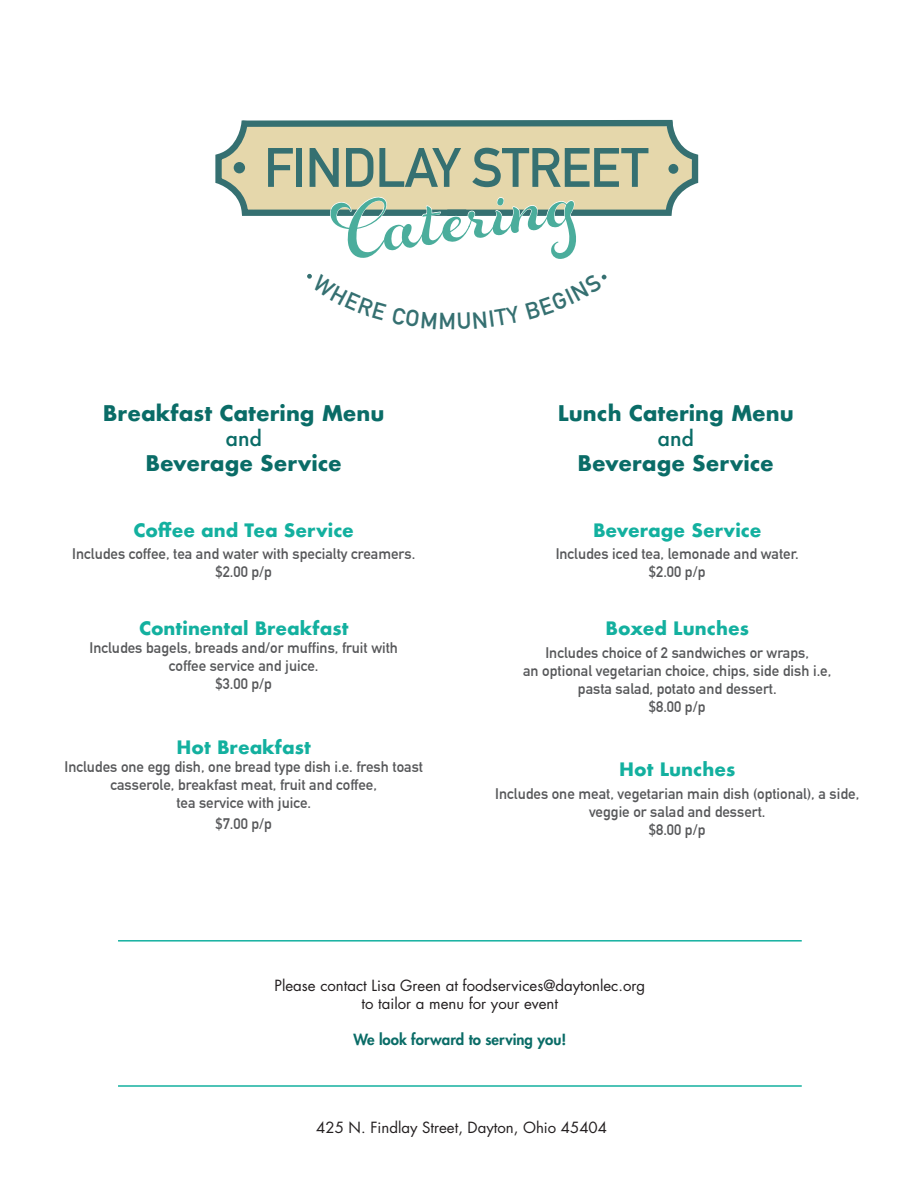
<style>
.page{position:relative;width:918px;height:1188px;background:#fff}
.page>*{position:absolute;margin:0;border:0;box-sizing:border-box;transform-origin:0 0}
.t1{font:700 54.6px "DIN Alternate";letter-spacing:-.015em;color:#357071}
.t2{font:700 21px/25.2px "Futura";color:#0a6c67;text-align:center}
.t3{font:700 18px "Futura";color:#13b09f}
.t4{font:700 15px/18px "DIN Alternate";color:#57585a;text-align:center}
.t5{font:15px/18px "Futura";color:#231f20;text-align:center}
.t6{font:800 15px "Futura";color:#0a6c67}
.s1{font-weight:500}
</style>
<div class="page">
<svg style="left:215px;top:119px;width:484px;height:140px"></svg>
<hr style="left:118px;top:940px;width:684px;height:2px;background:#13b09f">
<hr style="left:118px;top:1085px;width:684px;height:2px;background:#13b09f">
<p class="t1" style="left:264px;top:126px;width:386px">FINDLAY STREET</p>
<p class="t2" style="left:103px;top:400px;width:283px">Breakfast Catering Menu <span class="s1">and<br></span>Beverage Service</p>
<p class="t2" style="left:558px;top:400px;width:238px">Lunch Catering Menu <span class="s1">and<br></span>Beverage Service</p>
<p class="t3" style="left:134px;top:517px;width:222px">Coffee and Tea Service</p>
<p class="t4" style="left:72px;top:544px;width:345px">Includes coffee, tea and water with specialty creamers. $2.00 p/p</p>
<p class="t3" style="left:139px;top:615px;width:211px">Continental Breakfast</p>
<p class="t4" style="left:90px;top:638px;width:310px">Includes bagels, breads and/or muffins, fruit with coffee service and juice.<br>$3.00 p/p</p>
<p class="t3" style="left:177px;top:734px;width:136px">Hot Breakfast</p>
<p class="t4" style="left:64px;top:757px;width:360px">Includes one egg dish, one bread type dish i.e. fresh toast casserole, breakfast meat, fruit and coffee,<br>tea service with juice.</p>
<p class="t4" style="left:215px;top:814px;width:58px">$7.00 p/p</p>
<p class="t3" style="left:593px;top:517px;width:170px">Beverage Service</p>
<p class="t4" style="left:556px;top:544px;width:245px">Includes iced tea, lemonade and water.</p>
<p class="t4" style="left:649px;top:562px;width:58px">$2.00 p/p</p>
<p class="t3" style="left:606px;top:615px;width:145px">Boxed Lunches</p>
<p class="t4" style="left:523px;top:642px;width:310px">Includes choice of 2 sandwiches or wraps,<br>an optional vegetarian choice, chips, side dish i.e, pasta salad, potato and dessert.</p>
<p class="t4" style="left:649px;top:696px;width:58px">$8.00 p/p</p>
<p class="t3" style="left:619px;top:757px;width:118px">Hot Lunches</p>
<p class="t4" style="left:495px;top:784px;width:366px">Includes one meat, vegetarian main dish (optional), a side, veggie or salad and dessert.</p>
<p class="t4" style="left:649px;top:820px;width:58px">$8.00 p/p</p>
<p class="t5" style="left:275px;top:976px;width:372px">Please contact Lisa Green at foodservices@daytonlec.org to tailor a menu for your event</p>
<p class="t6" style="left:353px;top:1029px;width:214px">We look forward to serving you!</p>
<p class="t5" style="left:316px;top:1119px;width:292px">425 N. Findlay Street, Dayton, Ohio 45404</p>
</div>
